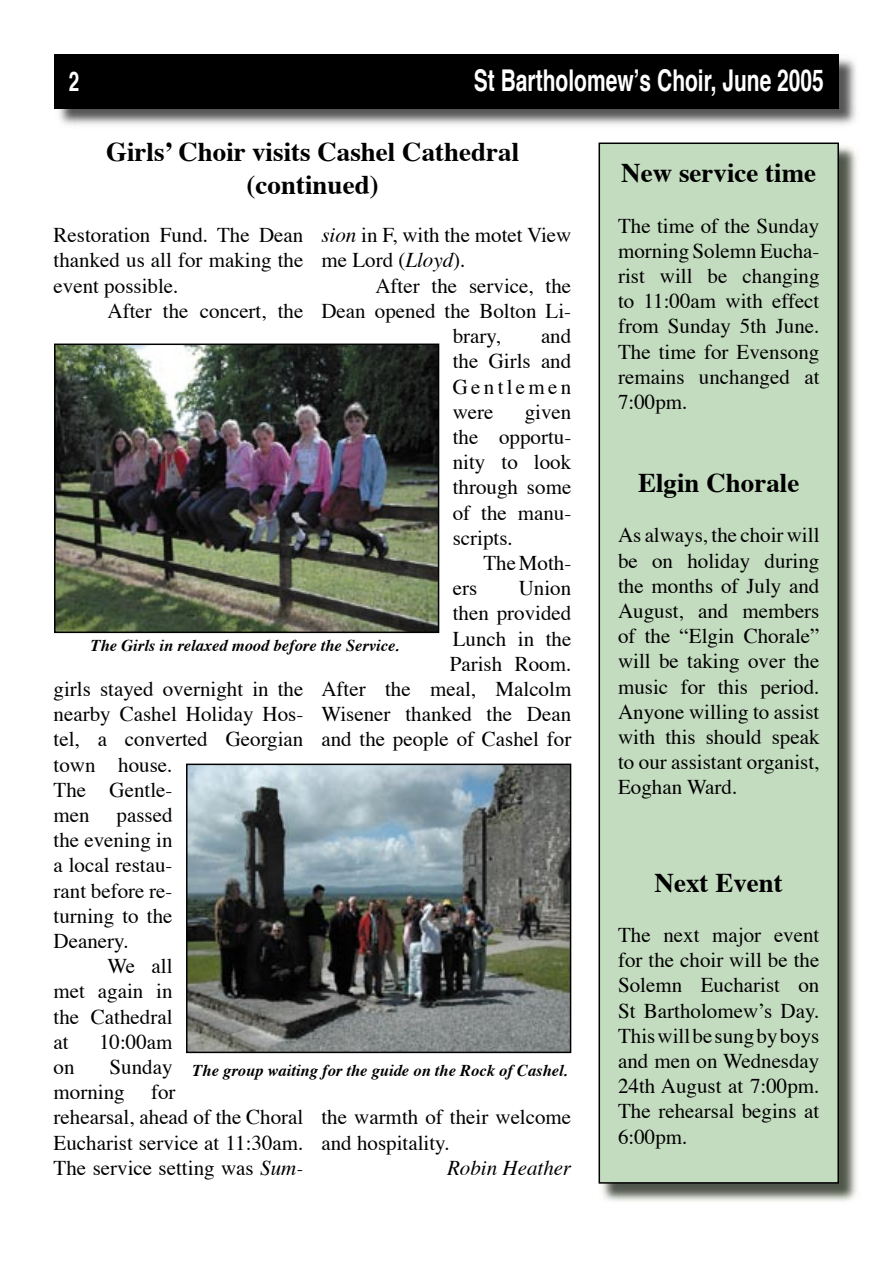
<style>
.page{position:relative;width:893px;height:1263px;background:#fff}
.page>*{position:absolute;margin:0;border:0;box-sizing:border-box;transform-origin:0 0}
.t1{font:700 30px "Helvetica";color:#fff;scale:.7 1}
.t2{font:700 27px/32.4px "Times";color:#000;text-align:center}
.t3{font:700 27px "Helvetica";color:#fff;scale:.7 1}
.t4{font:21px/25.2px "Times";color:#000;text-align:justify}
.t5{font:italic 21px "Times";color:#000}
.t6{font:italic 700 16.5px "Times";color:#000}
.s1{font-style:italic}
</style>
<div class="page">
<img style="left:599px;top:145px;width:259px;height:1057px">
<div style="left:598px;top:142px;width:241px;height:1041px;background:#c3dcbf"></div>
<img style="left:55px;top:58px;width:801px;height:67px">
<div style="left:54px;top:54px;width:785px;height:54px;background:#000"></div>
<img style="left:54px;top:343px;width:385px;height:290px">
<img style="left:186px;top:763px;width:385px;height:290px">
<p class="t3" style="left:69px;top:57px;width:17px">2</p>
<h1 class="t1" style="left:474px;top:54px;width:502px">St Bartholomew’s Choir, June 2005</h1>
<p class="t2" style="left:106px;top:133px;width:415px">Girls’ Choir visits Cashel Cathedral (continued)</p>
<p class="t4" style="left:54px;top:221px;width:251px">Restoration Fund. The Dean thanked us all for making the event possible.</p>
<p class="t4" style="left:108px;top:296px;width:197px">After the concert, the</p>
<p class="t4" style="left:321px;top:221px;width:251px"><span class="s1">sion</span> in F, with the motet View me Lord (<span class="s1">Lloyd</span>).</p>
<p class="t4" style="left:375px;top:271px;width:197px">After the service, the</p>
<p class="t4" style="left:321px;top:296px;width:251px">Dean opened the Bolton Li-</p>
<p class="t4" style="left:453px;top:322px;width:50px">brary,</p>
<p class="t4" style="left:453px;top:322px;width:120px;text-indent:88px">and the Girls and Gentlemen were</p>
<p class="t4" style="left:453px;top:397px;width:120px;text-indent:72px">given the opportu&shy;nity to look through some of the manu&shy;scripts.</p>
<p class="t4" style="left:483px;top:548px;width:89px">The Moth-</p>
<p class="t4" style="left:453px;top:574px;width:26px">ers</p>
<p class="t4" style="left:321px;top:574px;width:251px;text-align:right">Union<br>then provided<br>Lunch in the<br>Parish Room.<br>After the meal, Malcolm<br>Wisener thanked the Dean and the people of Cashel for</p>
<p class="t6" style="left:91px;top:630px;width:310px">The Girls in relaxed mood before the Service.</p>
<p class="t4" style="left:54px;top:674px;width:251px;text-align:left">girls stayed overnight in the nearby Cashel Holiday Hos&shy;tel, a converted Georgian town house.<br>The Gentle-<br>men</p>
<p class="t4" style="left:54px;top:800px;width:120px;text-indent:63px">passed the evening in a local restau&shy;rant before re&shy;turning to the Deanery.</p>
<p class="t4" style="left:54px;top:952px;width:120px;text-indent:54px">We all met again in the Cathedral at</p>
<p class="t4" style="left:99px;top:1027px;width:75px">10:00am</p>
<p class="t4" style="left:54px;top:1052px;width:120px;text-indent:56px">Sunday morning</p>
<p class="t4" style="left:54px;top:1052px;width:22px">on</p>
<p class="t6" style="left:192px;top:1055px;width:377px">The group waiting for the guide on the Rock of Cashel.</p>
<p class="t4" style="left:54px;top:1078px;width:251px;text-align:left;text-indent:97px">for<br>rehearsal, ahead of the Choral<br>Eucharist service at 11:30am.<br>The service setting was <span class="s1">Sum-</span></p>
<p class="t4" style="left:321px;top:1103px;width:251px">the warmth of their welcome and hospitality.</p>
<p class="t5" style="left:447px;top:1149px;width:126px">Robin Heather</p>
<p class="t2" style="left:621px;top:154px;width:196px">New service time</p>
<p class="t4" style="left:618px;top:211px;width:203px">The time of the Sunday morning Solemn Eucha&shy;rist will be changing to 11:00am with effect from Sunday 5th June.<br>The time for Evensong remains unchanged at 7:00pm.</p>
<p class="t2" style="left:638px;top:464px;width:163px">Elgin Chorale</p>
<p class="t4" style="left:618px;top:521px;width:203px">As always, the choir will be on holiday during the months of July and August, and members of the “Elgin Chorale” will be taking over the music for this period.<br>Anyone willing to assist with this should speak to our assistant organist, Eoghan Ward.</p>
<p class="t2" style="left:655px;top:863px;width:130px">Next Event</p>
<p class="t4" style="left:618px;top:920px;width:203px">The next major event for the choir will be the Solemn Eucharist on St Bartholomew’s Day.<br>This will be sung by boys and men on Wednesday 24th August at 7:00pm.<br>The rehearsal begins at 6:00pm.</p>
</div>
